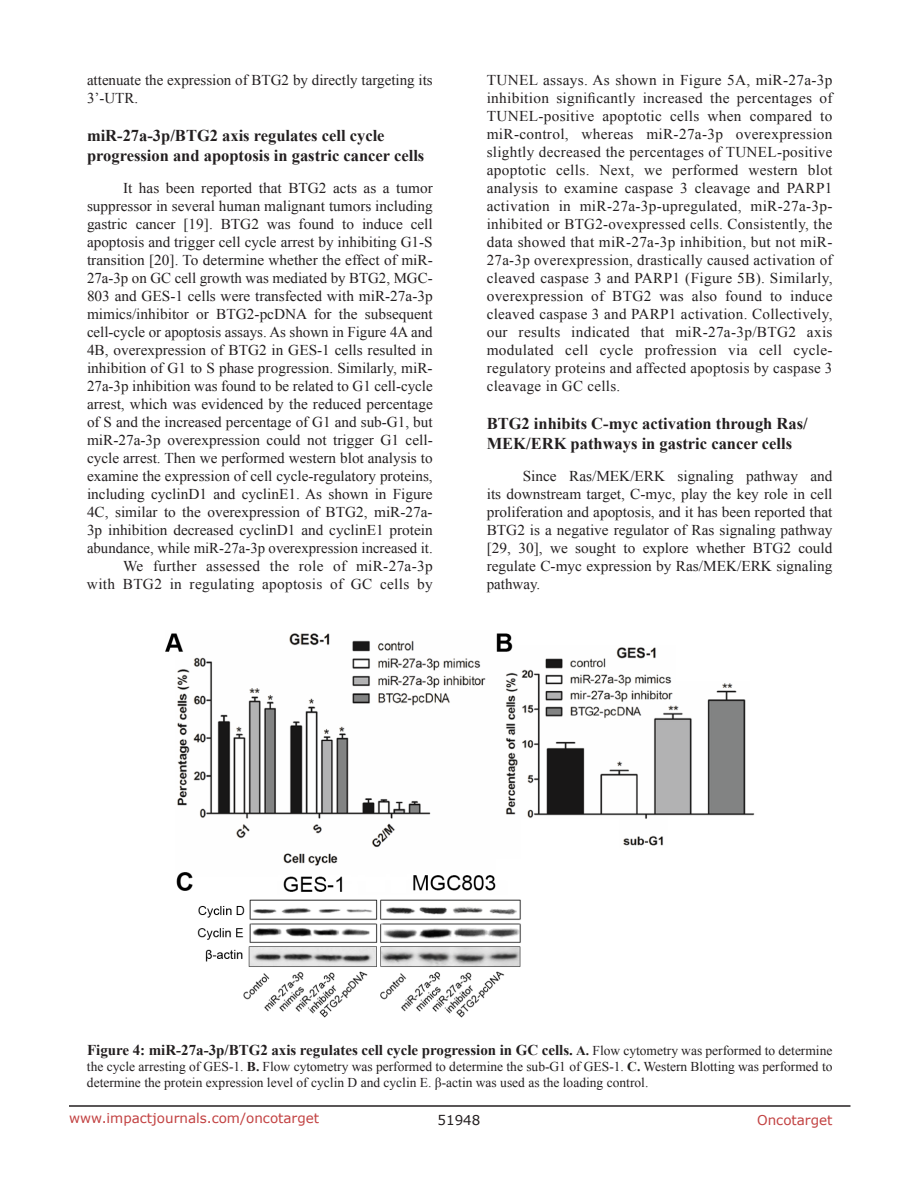
<style>
.page{position:relative;width:918px;height:1188px;background:#fff}
.page>*{position:absolute;margin:0;border:0;box-sizing:border-box;transform-origin:0 0}
.t1{font:700 16.5px/19.8px "Times New Roman";color:#231f20}
.t2{font:15px/18px "Times New Roman";color:#231f20;text-align:justify}
.t3{font:700 15px "Times New Roman";color:#231f20}
.t4{font:13.5px/16.2px "Times New Roman";color:#231f20}
.t5{font:13.5px "Verdana";color:#c24141}
.t6{font:13.5px "Verdana";color:#231f20}
.s1{font-size:13.5px}
.s2{font-weight:400;font-size:13.5px}
.s3{font-weight:700}
</style>
<div class="page">
<hr style="left:69px;top:1105px;width:781px;height:2px;background:#231f20">
<img style="left:165px;top:633px;width:590px;height:385px">
<p class="t2" style="left:87px;top:71px;width:347px">attenuate the expression of BTG2 by directly targeting its<br>3’-UTR.</p>
<p class="t1" style="left:87px;top:125px;width:339px">miR-27a-3p/BTG2 axis regulates cell cycle progression and apoptosis in gastric cancer cells</p>
<p class="t2" style="left:87px;top:178px;width:347px;text-align:right">It has been reported that BTG2 acts as a tumor suppressor in several human malignant tumors including gastric cancer [19]. BTG2 was found to induce cell apoptosis and trigger cell cycle arrest by inhibiting G1-S transition [20]. To determine whether the effect of miR-27a-3p on GC cell growth was mediated by BTG2, MGC-803 and GES-1 cells were transfected with miR-27a-3p mimics/inhibitor or BTG2-pcDNA for the subsequent cell-cycle or apoptosis assays. As shown in Figure 4A and 4B, overexpression of BTG2 in GES-1 cells resulted in inhibition of G1 to S phase progression. Similarly, miR-27a-3p inhibition was found to be related to G1 cell-cycle arrest, which was evidenced by the reduced percentage of S and the increased percentage of G1 and sub-G1, but miR-27a-3p overexpression could not trigger G1 cell&shy;cycle arrest. Then we performed western blot analysis to examine the expression of cell cycle-regulatory proteins, including cyclinD1 and cyclinE1. As shown in Figure 4C, similar to the overexpression of BTG2, miR-27a-3p inhibition decreased cyclinD1 and cyclinE1 protein abundance, while miR-27a-3p overexpression increased it.<br>We further assessed the role of miR-27a-3p<br>with BTG2 in regulating apoptosis of GC cells by</p>
<p class="t2" style="left:487px;top:71px;width:347px">TUNEL assays. As shown in Figure 5A, miR-27a-3p inhibition significantly increased the percentages of TUNEL-positive apoptotic cells when compared to miR-control, whereas miR-27a-3p overexpression slightly decreased the percentages of TUNEL-positive apoptotic cells. Next, we performed western blot analysis to examine caspase 3 cleavage and PARP1 activation in miR-27a-3p-upregulated, miR-27a-3p&shy;inhibited or BTG2-ovexpressed cells. Consistently, the data showed that miR-27a-3p inhibition, but not miR-27a-3p overexpression, drastically caused activation of cleaved caspase 3 and PARP1 (Figure 5B). Similarly, overexpression of BTG2 was also found to induce cleaved caspase 3 and PARP1 activation. Collectively, our results indicated that miR-27a-3p/BTG2 axis modulated cell cycle profression via cell cycle&shy;regulatory proteins and affected apoptosis by caspase 3 cleavage in GC cells.</p>
<p class="t1" style="left:487px;top:413px;width:323px">BTG2 inhibits C-myc activation through Ras/<br>MEK/ERK pathways in gastric cancer cells</p>
<p class="t2" style="left:487px;top:466px;width:347px;text-indent:36px">Since Ras/MEK/ERK signaling pathway and its downstream target, C-myc, play the key role in cell proliferation and apoptosis, and it has been reported that BTG2 is a negative regulator of Ras signaling pathway [29, 30], we sought to explore whether BTG2 could regulate C-myc expression by Ras/MEK/ERK signaling pathway.</p>
<p class="t3" style="left:87px;top:1039px;width:747px">Figure 4: miR-27a-3p/BTG2 axis regulates cell cycle progression in GC cells. <span class="s1">A.</span> <span class="s2">Flow cytometry was performed to determine</span></p>
<p class="t4" style="left:87px;top:1058px;width:747px">the cycle arresting of GES-1. <span class="s3">B.</span> Flow cytometry was performed to determine the sub-G1 of GES-1. <span class="s3">C.</span> Western Blotting was performed to determine the protein expression level of cyclin D and cyclin E. β-actin was used as the loading control.</p>
<p class="t5" style="left:69px;top:1109px;width:252px">www.impactjournals.com/oncotarget</p>
<p class="t6" style="left:438px;top:1111px;width:44px">51948</p>
<p class="t5" style="left:757px;top:1111px;width:77px">Oncotarget</p>
</div>
